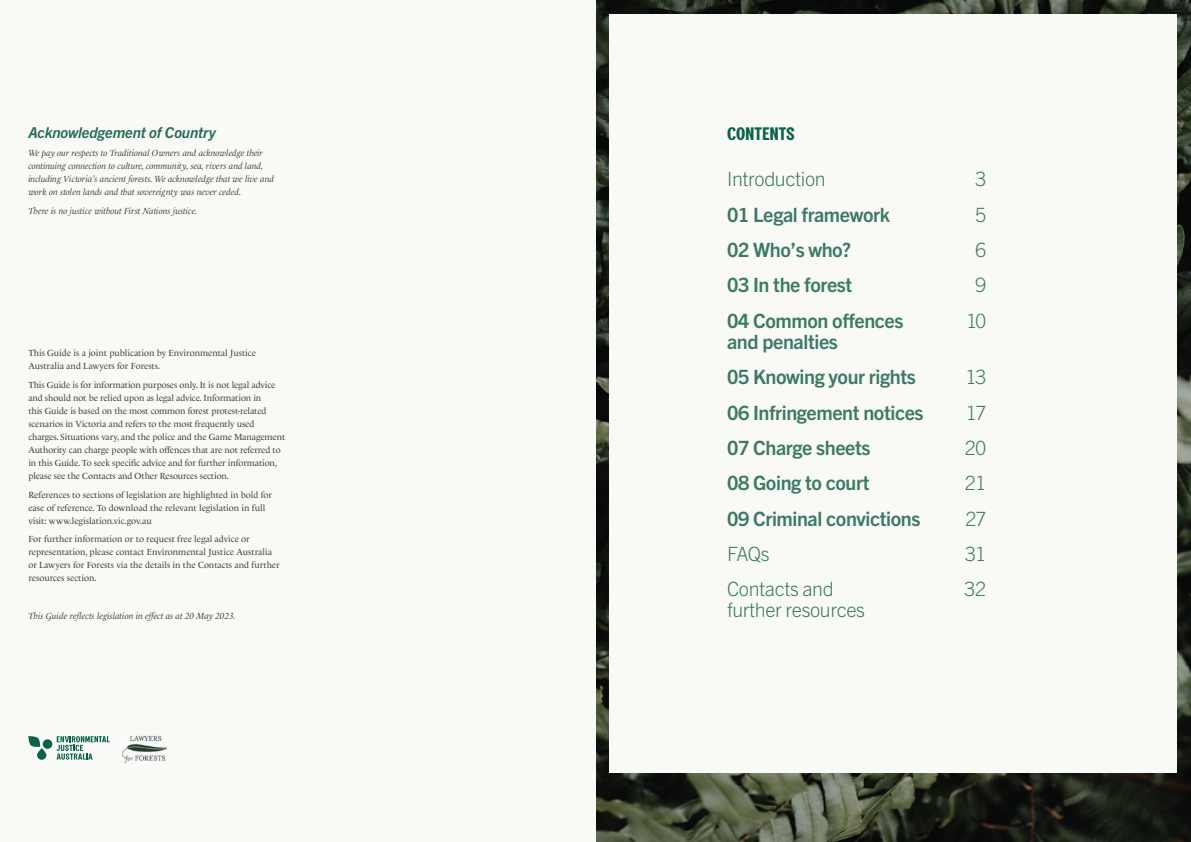
<style>
.page{position:relative;width:1191px;height:842px;background:#fff}
.page>*{position:absolute;margin:0;border:0;box-sizing:border-box;transform-origin:0 0}
.t1{font:700 19.7px/35.3px "Trade Gothic Next LT Pro";letter-spacing:-.02em;color:#3c7966}
.t2{font:300 19.7px "Trade Gothic Next LT Pro";letter-spacing:-.02em;color:#3c7966}
.t3{font:700 18px "Plakat Grotesk";letter-spacing:.01em;color:#0d614b}
.t4{font:italic 700 15px "Trade Gothic Next LT Pro";letter-spacing:-.01em;color:#266c57}
.t5{font:9px/13px "Le Monde Livre Cla Std";letter-spacing:-.01em;color:#3e3e3f}
.t6{font:italic 9px/13px "Le Monde Livre Cla Std";color:#3e3e3f}
</style>
<div class="page">
<img style="left:596px;top:0;width:595px;height:842px">
<div style="left:609px;top:14px;width:567px;height:758px;background:#f9faf6"></div>
<div style="left:0;top:0;width:595px;height:842px;background:#f9faf6"></div>
<svg style="left:28px;top:736px;width:82px;height:24px"></svg>
<img style="left:122px;top:735px;width:45px;height:27px">
<h3 class="t4" style="left:28px;top:122px;width:189px">Acknowledgement of Country</h3>
<p class="t6" style="left:28px;top:147px;width:247px">We pay our respects to Traditional Owners and acknowledge their continuing connection to culture, community, sea, rivers and land, including Victoria’s ancient forests. We acknowledge that we live and work on stolen lands and that sovereignty was never ceded.</p>
<p class="t6" style="left:28px;top:204px;width:171px">There is no justice without First Nations justice.</p>
<p class="t5" style="left:28px;top:347px;width:229px">This Guide is a joint publication by Environmental Justice<br>Australia and Lawyers for Forests.</p>
<p class="t5" style="left:28px;top:378px;width:258px">This Guide is for information purposes only. It is not legal advice and should not be relied upon as legal advice. Information in<br>this Guide is based on the most common forest protest-related scenarios in Victoria and refers to the most frequently used charges. Situations vary, and the police and the Game Management Authority can charge people with offences that are not referred to in this Guide. To seek specific advice and for further information, please see the Contacts and Other Resources section.</p>
<p class="t5" style="left:28px;top:488px;width:245px">References to sections of legislation are highlighted in bold for ease of reference. To download the relevant legislation in full visit: www.legislation.vic.gov.au</p>
<p class="t5" style="left:28px;top:533px;width:253px">For further information or to request free legal advice or representation, please contact Environmental Justice Australia or Lawyers for Forests via the details in the Contacts and further resources section.</p>
<p class="t6" style="left:28px;top:609px;width:209px">This Guide reflects legislation in effect as at 20 May 2023.</p>
<h2 class="t3" style="left:727px;top:123px;width:69px">CONTENTS</h2>
<h1 class="t2" style="left:727px;top:166px;width:100px">Introduction</h1>
<h1 class="t2" style="left:975px;top:166px;width:13px">3</h1>
<h1 class="t1" style="left:727px;top:196px;width:164px">01 Legal framework</h1>
<h1 class="t2" style="left:975px;top:201px;width:13px">5</h1>
<h1 class="t1" style="left:727px;top:231px;width:125px">02 Who’s who?</h1>
<h1 class="t2" style="left:975px;top:236px;width:13px">6</h1>
<h1 class="t1" style="left:727px;top:266px;width:127px">03 In the forest</h1>
<h1 class="t2" style="left:975px;top:272px;width:13px">9</h1>
<h1 class="t1" style="left:727px;top:302px;width:178px">04 Common offences</h1>
<h1 class="t2" style="left:966px;top:307px;width:22px">10</h1>
<h1 class="t1" style="left:727px;top:323px;width:190px">and penalties<br>05 Knowing your rights</h1>
<h1 class="t2" style="left:965px;top:363px;width:22px">13</h1>
<h1 class="t1" style="left:727px;top:393px;width:198px">06 Infringement notices</h1>
<h1 class="t2" style="left:965px;top:399px;width:22px">17</h1>
<h1 class="t1" style="left:727px;top:429px;width:145px">07 Charge sheets</h1>
<h1 class="t2" style="left:965px;top:434px;width:23px">20</h1>
<h1 class="t1" style="left:727px;top:464px;width:144px">08 Going to court</h1>
<h1 class="t2" style="left:965px;top:469px;width:23px">21</h1>
<h1 class="t1" style="left:727px;top:499px;width:195px">09 Criminal convictions</h1>
<h1 class="t2" style="left:965px;top:505px;width:22px">27</h1>
<h1 class="t2" style="left:727px;top:540px;width:44px">FAQs</h1>
<h1 class="t2" style="left:965px;top:540px;width:23px">31</h1>
<h1 class="t2" style="left:727px;top:575px;width:108px">Contacts and</h1>
<h1 class="t2" style="left:964px;top:575px;width:24px">32</h1>
<h1 class="t2" style="left:727px;top:596px;width:139px">further resources</h1>
</div>
